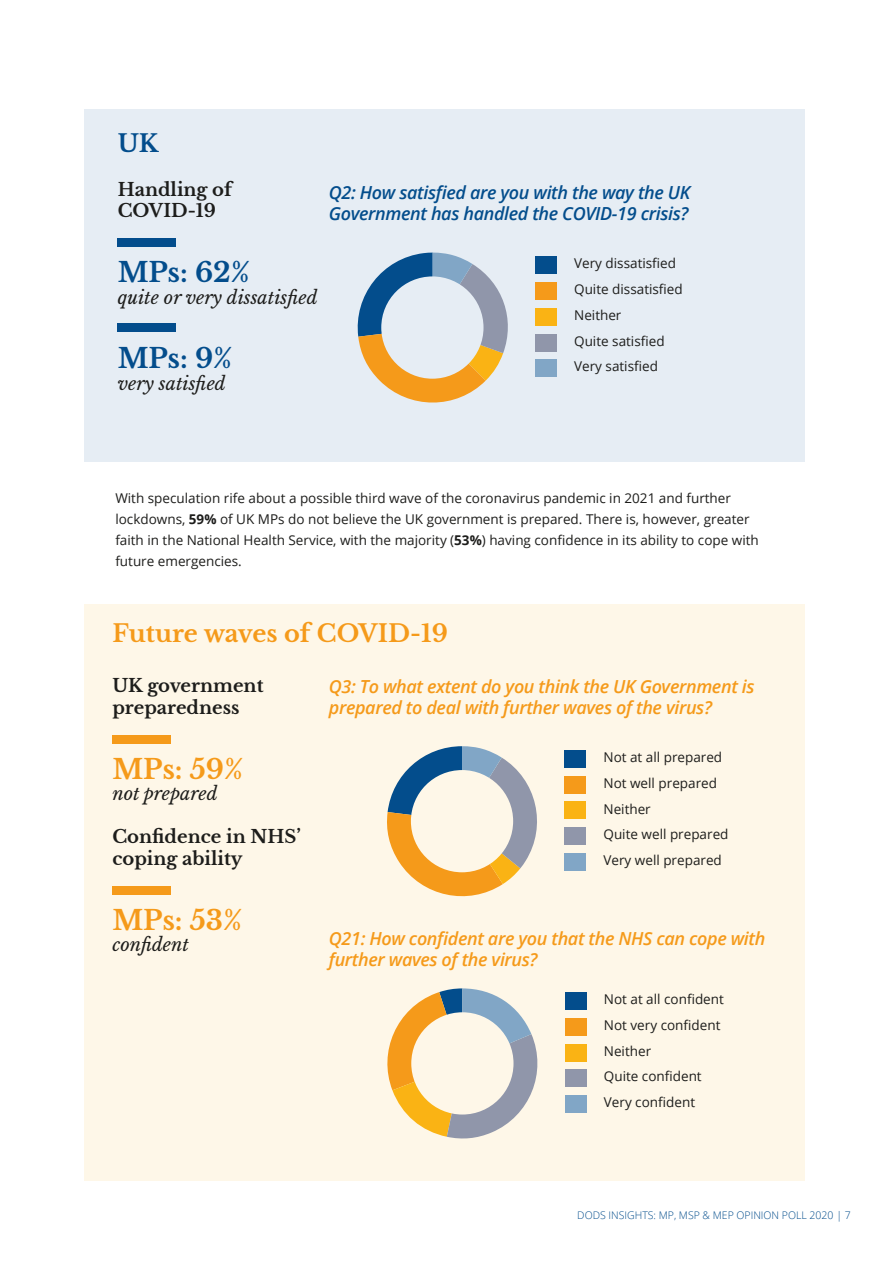
<style>
.page{position:relative;width:893px;height:1263px;background:#fff}
.page>*{position:absolute;margin:0;border:0;box-sizing:border-box;transform-origin:0 0}
.t1{font:700 27px "Libre Baskerville";color:#f59a1a}
.t2{font:700 27px "Libre Baskerville";color:#034d8c}
.t3{font:700 24px "Libre Baskerville";color:#f59a1a}
.t4{font:700 24px "Libre Baskerville";color:#034d8c}
.t5{font:italic 600 18px/21.6px "Open Sans";letter-spacing:-.02em;color:#f59a1a}
.t6{font:italic 600 18px/21.6px "Open Sans";letter-spacing:-.02em;color:#034d8c}
.t7{font:700 18px/21.6px "Libre Baskerville";color:#1d1d1b}
.t8{font:italic 18px "Libre Baskerville";color:#1d1d1b}
.t9{font:13.5px/25.7px "Open Sans";color:#1d1d1b}
.t10{font:300 10.5px "Open Sans";color:#034d8c}
.s1{font-weight:700}
</style>
<div class="page">
<div style="left:84px;top:604px;width:721px;height:576px;background:#fef7e8"></div>
<div style="left:84px;top:109px;width:721px;height:352px;background:#e6edf4"></div>
<div style="left:535px;top:257px;width:21px;height:17px;background:#034d8c"></div>
<div style="left:535px;top:283px;width:21px;height:17px;background:#f59a1a"></div>
<div style="left:535px;top:308px;width:21px;height:17px;background:#fab314"></div>
<div style="left:535px;top:334px;width:21px;height:17px;background:#9096aa"></div>
<div style="left:535px;top:360px;width:21px;height:17px;background:#81a6c6"></div>
<svg style="left:357px;top:253px;width:151px;height:150px"></svg>
<div style="left:381px;top:276px;width:102px;height:103px;background:#e6edf4;border-radius:50%"></div>
<div style="left:564px;top:750px;width:22px;height:18px;background:#034d8c"></div>
<div style="left:564px;top:776px;width:22px;height:17px;background:#f59a1a"></div>
<div style="left:564px;top:802px;width:22px;height:17px;background:#fab314"></div>
<div style="left:564px;top:828px;width:22px;height:17px;background:#9096aa"></div>
<div style="left:564px;top:853px;width:22px;height:17px;background:#81a6c6"></div>
<svg style="left:387px;top:746px;width:150px;height:151px"></svg>
<div style="left:411px;top:770px;width:102px;height:102px;background:#fef7e8;border-radius:50%"></div>
<div style="left:565px;top:993px;width:21px;height:17px;background:#034d8c"></div>
<div style="left:565px;top:1018px;width:21px;height:17px;background:#f59a1a"></div>
<div style="left:565px;top:1044px;width:21px;height:17px;background:#fab314"></div>
<div style="left:565px;top:1070px;width:21px;height:17px;background:#9096aa"></div>
<div style="left:565px;top:1095px;width:21px;height:18px;background:#81a6c6"></div>
<svg style="left:387px;top:988px;width:151px;height:151px"></svg>
<div style="left:411px;top:1012px;width:102px;height:102px;background:#fef7e8;border-radius:50%"></div>
<div style="left:112px;top:735px;width:59px;height:8px;background:#f59a1a"></div>
<div style="left:112px;top:886px;width:59px;height:9px;background:#f59a1a"></div>
<div style="left:118px;top:238px;width:58px;height:8px;background:#034d8c"></div>
<div style="left:118px;top:323px;width:58px;height:9px;background:#034d8c"></div>
<h2 class="t4" style="left:118px;top:128px;width:42px">UK</h2>
<h3 class="t7" style="left:118px;top:178px;width:116px">Handling of<br>COVID-19</h3>
<h3 class="t6" style="left:329px;top:181px;width:363px">Q2: How satisfied are you with the way the UK<br>Government has handled the COVID-19 crisis?</h3>
<h1 class="t2" style="left:118px;top:256px;width:134px">MPs: 62%</h1>
<h3 class="t8" style="left:118px;top:286px;width:201px">quite or very dissatisfied</h3>
<h1 class="t2" style="left:118px;top:342px;width:116px">MPs: 9%</h1>
<h3 class="t8" style="left:118px;top:373px;width:109px">very satisfied</h3>
<p class="t9" style="left:574px;top:250px;width:110px">Very dissatisfied<br>Quite dissatisfied<br>Neither<br>Quite satisfied<br>Very satisfied</p>
<p class="t9" style="left:115px;top:487px;width:645px;line-height:21px">With speculation rife about a possible third wave of the coronavirus pandemic in 2021 and further lockdowns, <span class="s1">59%</span> of UK MPs do not believe the UK government is prepared. There is, however, greater faith in the National Health Service, with the majority (<span class="s1">53%</span>) having confidence in its ability to cope with future emergencies.</p>
<h2 class="t3" style="left:112px;top:618px;width:337px">Future waves of COVID-19</h2>
<h3 class="t7" style="left:112px;top:675px;width:153px">UK government preparedness</h3>
<h1 class="t1" style="left:112px;top:752px;width:132px">MPs: 59%</h1>
<h3 class="t8" style="left:112px;top:783px;width:107px">not prepared</h3>
<h3 class="t7" style="left:112px;top:826px;width:190px">Confidence in NHS’ coping ability</h3>
<h1 class="t1" style="left:112px;top:904px;width:131px">MPs: 53%</h1>
<h3 class="t8" style="left:112px;top:934px;width:78px">confident</h3>
<h3 class="t5" style="left:329px;top:675px;width:427px">Q3: To what extent do you think the UK Government is prepared to deal with further waves of the virus?</h3>
<p class="t9" style="left:603px;top:744px;width:126px">Not at all prepared<br>Not well prepared<br>Neither<br>Quite well prepared<br>Very well prepared</p>
<h3 class="t5" style="left:329px;top:927px;width:438px">Q21: How confident are you that the NHS can cope with further waves of the virus?</h3>
<p class="t9" style="left:604px;top:986px;width:122px">Not at all confident<br>Not very confident<br>Neither<br>Quite confident<br>Very confident</p>
<p class="t10" style="left:577px;top:1207px;width:275px">DODS INSIGHTS: MP, MSP &amp; MEP OPINION POLL 2020 | 7</p>
</div>
